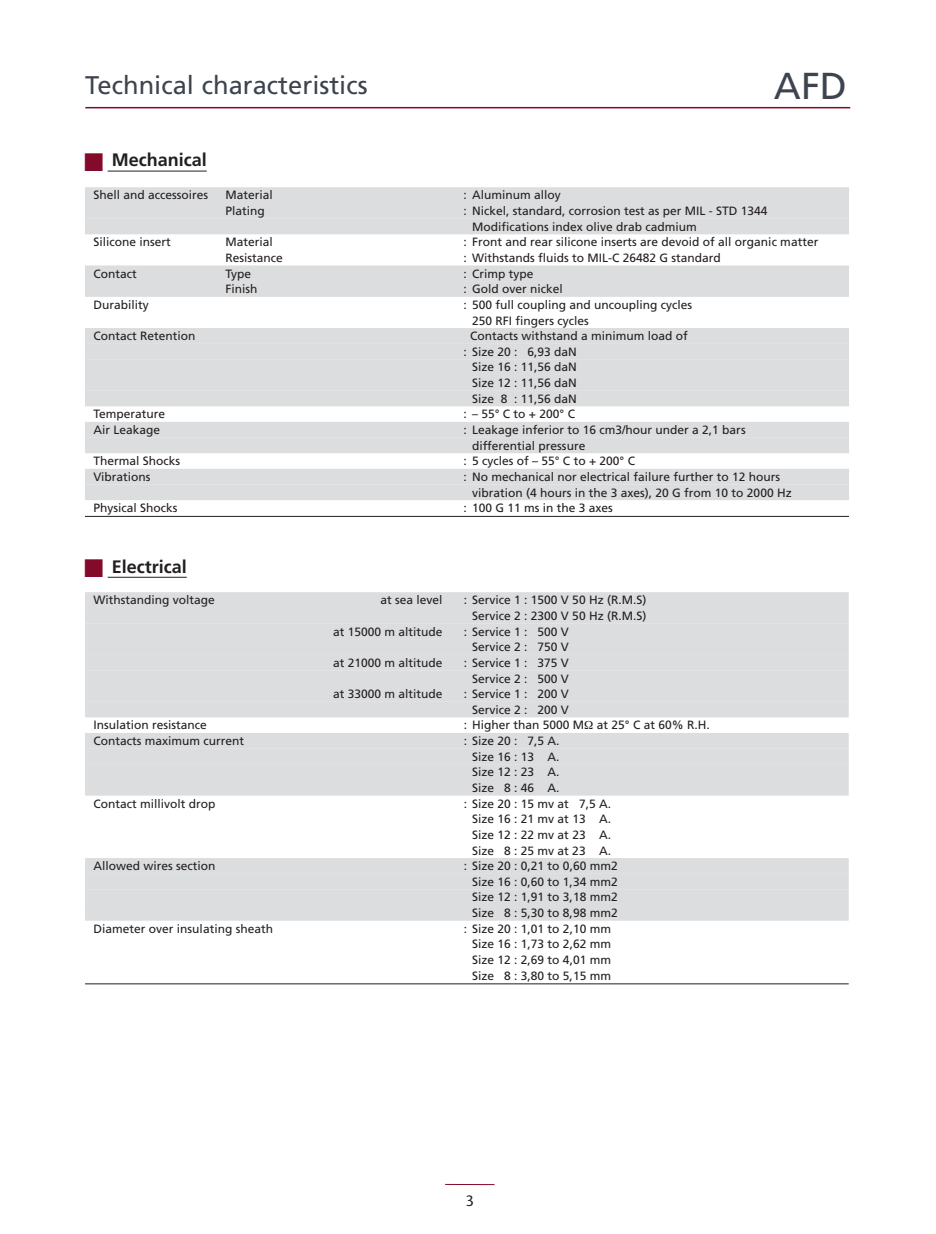
<style>
.page{position:relative;width:936px;height:1234px;background:#fff}
.page>*{position:absolute;margin:0;border:0;box-sizing:border-box;transform-origin:0 0}
.t1{font:37.5px "Frutiger";color:#3e444f}
.t2{font:25.5px "Frutiger";color:#3e444f}
.t3{font:700 18px "Frutiger";color:#231f20}
.t4{font:15px "Stone Sans";color:#231f20}
.t5{font:12px/15.6px "Frutiger";color:#231f20}
.s1{color:#840a2b}
</style>
<div class="page">
<hr style="left:85px;top:107px;width:765px;height:1px;background:#840a2b">
<hr style="left:445px;top:1183px;width:49px;height:1px;background:#840a2b">
<div style="left:85px;top:187px;width:764px;height:16px;background:#dcdddf"></div>
<div style="left:85px;top:203px;width:764px;height:16px;background:#dcdddf"></div>
<div style="left:85px;top:218px;width:764px;height:16px;background:#dcdddf"></div>
<div style="left:85px;top:265px;width:764px;height:16px;background:#dcdddf"></div>
<div style="left:85px;top:281px;width:764px;height:16px;background:#dcdddf"></div>
<div style="left:85px;top:328px;width:764px;height:16px;background:#dcdddf"></div>
<div style="left:85px;top:343px;width:764px;height:16px;background:#dcdddf"></div>
<div style="left:85px;top:359px;width:764px;height:16px;background:#dcdddf"></div>
<div style="left:85px;top:375px;width:764px;height:15px;background:#dcdddf"></div>
<div style="left:85px;top:390px;width:764px;height:16px;background:#dcdddf"></div>
<div style="left:85px;top:422px;width:764px;height:15px;background:#dcdddf"></div>
<div style="left:85px;top:437px;width:764px;height:16px;background:#dcdddf"></div>
<div style="left:85px;top:468px;width:764px;height:16px;background:#dcdddf"></div>
<div style="left:85px;top:484px;width:764px;height:16px;background:#dcdddf"></div>
<hr style="left:85px;top:516px;width:764px;height:1px;background:#231f20">
<hr style="left:108px;top:171px;width:99px;height:1px;background:#231f20">
<hr style="left:108px;top:576px;width:79px;height:1px;background:#231f20">
<div style="left:85px;top:592px;width:763px;height:16px;background:#dcdddf"></div>
<div style="left:85px;top:607px;width:763px;height:16px;background:#dcdddf"></div>
<div style="left:85px;top:623px;width:763px;height:16px;background:#dcdddf"></div>
<div style="left:85px;top:639px;width:763px;height:15px;background:#dcdddf"></div>
<div style="left:85px;top:654px;width:763px;height:16px;background:#dcdddf"></div>
<div style="left:85px;top:670px;width:763px;height:16px;background:#dcdddf"></div>
<div style="left:85px;top:686px;width:763px;height:15px;background:#dcdddf"></div>
<div style="left:85px;top:701px;width:763px;height:16px;background:#dcdddf"></div>
<div style="left:85px;top:732px;width:763px;height:16px;background:#dcdddf"></div>
<div style="left:85px;top:748px;width:763px;height:16px;background:#dcdddf"></div>
<div style="left:85px;top:764px;width:763px;height:15px;background:#dcdddf"></div>
<div style="left:85px;top:779px;width:763px;height:16px;background:#dcdddf"></div>
<div style="left:85px;top:857px;width:763px;height:16px;background:#dcdddf"></div>
<div style="left:85px;top:873px;width:763px;height:16px;background:#dcdddf"></div>
<div style="left:85px;top:889px;width:763px;height:15px;background:#dcdddf"></div>
<div style="left:85px;top:904px;width:763px;height:16px;background:#dcdddf"></div>
<hr style="left:85px;top:983px;width:763px;height:1px;background:#231f20">
<h2 class="t2" style="left:85px;top:75px;width:284px">Technical characteristics</h2>
<h1 class="t1" style="left:773px;top:70px;width:74px">AFD</h1>
<h3 class="t3" style="left:84px;top:153px;width:124px"><span class="s1">■</span> Mechanical</h3>
<p class="t5" style="left:93px;top:188px;width:116px">Shell and accessoires</p>
<p class="t5" style="left:225px;top:188px;width:49px">Material</p>
<p class="t5" style="left:463px;top:188px;width:99px">: Aluminum alloy</p>
<p class="t5" style="left:225px;top:204px;width:41px">Plating</p>
<p class="t5" style="left:472px;top:204px;width:297px;text-indent:-9px">: Nickel, standard, corrosion test as per MIL - STD 1344<br>Modifications index olive drab cadmium</p>
<p class="t5" style="left:93px;top:235px;width:79px">Silicone insert</p>
<p class="t5" style="left:225px;top:235px;width:49px">Material</p>
<p class="t5" style="left:463px;top:235px;width:356px">: Front and rear silicone inserts are devoid of all organic matter</p>
<p class="t5" style="left:225px;top:251px;width:59px">Resistance</p>
<p class="t5" style="left:463px;top:251px;width:259px">: Withstands fluids to MIL-C 26482 G standard</p>
<p class="t5" style="left:93px;top:266px;width:45px">Contact</p>
<p class="t5" style="left:225px;top:266px;width:27px">Type</p>
<p class="t5" style="left:463px;top:266px;width:71px">: Crimp type</p>
<p class="t5" style="left:225px;top:282px;width:34px">Finish</p>
<p class="t5" style="left:463px;top:282px;width:101px">: Gold over nickel</p>
<p class="t5" style="left:93px;top:298px;width:57px">Durability</p>
<p class="t5" style="left:472px;top:298px;width:221px;text-indent:-9px">: 500 full coupling and uncoupling cycles<br>250 RFI fingers cycles</p>
<p class="t5" style="left:93px;top:329px;width:103px">Contact Retention</p>
<p class="t5" style="left:470px;top:329px;width:219px">Contacts withstand a minimum load of</p>
<p class="t5" style="left:463px;top:345px;width:115px">: Size 20 : 6,93 daN</p>
<p class="t5" style="left:472px;top:360px;width:106px">Size 16 : 11,56 daN</p>
<p class="t5" style="left:472px;top:376px;width:106px">Size 12 : 11,56 daN</p>
<p class="t5" style="left:472px;top:391px;width:106px">Size 8 : 11,56 daN</p>
<p class="t5" style="left:93px;top:407px;width:73px">Temperature</p>
<p class="t5" style="left:463px;top:407px;width:113px">: –55°Cto+200°C</p>
<p class="t5" style="left:93px;top:423px;width:68px">Air Leakage</p>
<p class="t5" style="left:472px;top:423px;width:275px;text-indent:-9px">: Leakage inferior to 16 cm3/hour under a 2,1 bars differential pressure</p>
<p class="t5" style="left:93px;top:454px;width:88px">Thermal Shocks</p>
<p class="t5" style="left:463px;top:454px;width:173px">: 5 cycles of – 55° C to + 200° C</p>
<p class="t5" style="left:93px;top:470px;width:59px">Vibrations</p>
<p class="t5" style="left:472px;top:470px;width:321px;text-indent:-9px">: No mechanical nor electrical failure further to 12 hours vibration (4 hours in the 3 axes), 20 G from 10 to 2000 Hz</p>
<p class="t5" style="left:93px;top:501px;width:85px">Physical Shocks</p>
<p class="t5" style="left:463px;top:501px;width:151px">: 100 G 11 ms in the 3 axes</p>
<h3 class="t3" style="left:84px;top:559px;width:104px"><span class="s1">■</span> Electrical</h3>
<p class="t5" style="left:94px;top:593px;width:123px">Withstanding voltage</p>
<p class="t5" style="left:380px;top:593px;width:64px">at sea level</p>
<p class="t5" style="left:463px;top:593px;width:184px;text-align:right">: Service 1 : 1500 V 50 Hz (R.M.S)<br>Service 2 : 2300 V 50 Hz (R.M.S)</p>
<p class="t5" style="left:333px;top:624px;width:111px">at 15000 m altitude</p>
<p class="t5" style="left:463px;top:624px;width:107px;text-align:right">: Service 1 : 500 V<br>Service 2 : 750 V</p>
<p class="t5" style="left:333px;top:655px;width:111px">at 21000 m altitude</p>
<p class="t5" style="left:463px;top:655px;width:107px;text-align:right">: Service 1 : 375 V<br>Service 2 : 500 V</p>
<p class="t5" style="left:333px;top:687px;width:111px">at 33000 m altitude</p>
<p class="t5" style="left:463px;top:687px;width:107px;text-align:right">: Service 1 : 200 V<br>Service 2 : 200 V</p>
<p class="t5" style="left:94px;top:718px;width:115px">Insulation resistance</p>
<p class="t5" style="left:463px;top:718px;width:247px">: Higher than 5000 M at 25° C at 60% R.H.</p>
<p class="t5" style="left:94px;top:733px;width:152px">Contacts maximum current</p>
<p class="t5" style="left:472px;top:733px;width:89px;text-align:justify;text-indent:-9px">: Size 20 : 7,5 A.<br>Size 16 : 13 A.<br>Size 12 : 23 A.<br>Size 8 : 46 A.</p>
<p class="t5" style="left:94px;top:796px;width:123px">Contact millivolt drop</p>
<p class="t5" style="left:472px;top:796px;width:140px;text-align:justify;text-indent:-9px">: Size 20 : 15 mv at 7,5 A.<br>Size 16 : 21 mv at 13 A.<br>Size 12 : 22 mv at 23 A.<br>Size 8 : 25 mv at 23 A.</p>
<p class="t5" style="left:94px;top:858px;width:123px">Allowed wires section</p>
<p class="t5" style="left:472px;top:858px;width:147px;text-align:justify;text-indent:-9px">: Size 20 : 0,21 to 0,60 mm2<br>Size 16 : 0,60 to 1,34 mm2<br>Size 12 : 1,91 to 3,18 mm2<br>Size 8 : 5,30 to 8,98 mm2</p>
<p class="t5" style="left:94px;top:921px;width:181px">Diameter over insulating sheath</p>
<p class="t5" style="left:472px;top:921px;width:140px;text-align:justify;text-indent:-9px">: Size 20 : 1,01 to 2,10 mm Size 16 : 1,73 to 2,62 mm Size 12 : 2,69 to 4,01 mm Size 8 : 3,80 to 5,15 mm</p>
<p class="t4" style="left:465px;top:1194px;width:10px">3</p>
</div>
